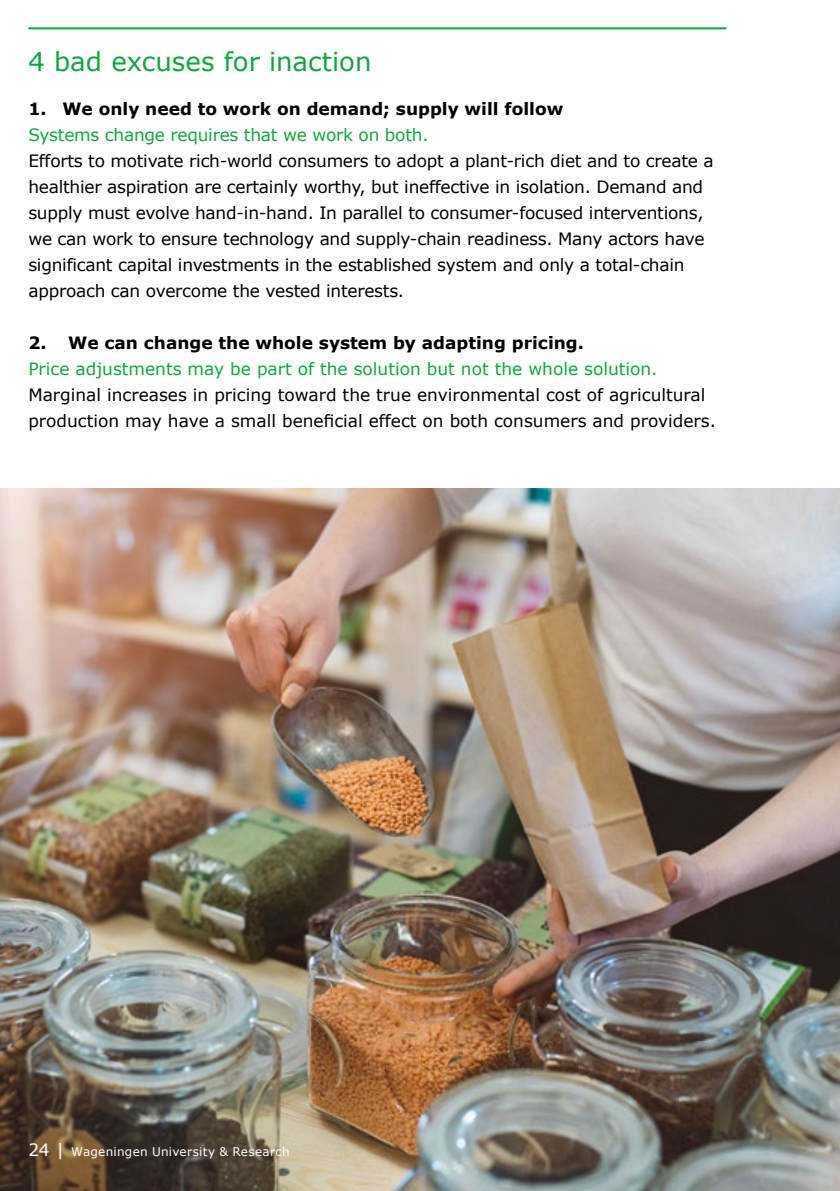
<style>
.page{position:relative;width:840px;height:1191px;background:#fff}
.page>*{position:absolute;margin:0;border:0;box-sizing:border-box;transform-origin:0 0}
.t1{font:26px "Verdana";color:#11a63c}
.t2{font:17px/26px "Verdana";letter-spacing:-.015em;color:#000}
.t3{font:17px "Verdana";color:#11a63c}
.t4{font:700 17px "Verdana";color:#000}
.t5{font:12px "Verdana";letter-spacing:.02em;color:#fff}
.s1{font-size:17px}
</style>
<div class="page">
<hr style="left:28px;top:27px;width:698px;height:2px;background:#11a63c">
<img style="left:0;top:489px;width:839px;height:702px">
<h1 class="t1" style="left:28px;top:44px;width:344px">4 bad excuses for inaction</h1>
<p class="t4" style="left:28px;top:97px;width:536px">1. We only need to work on demand; supply will follow</p>
<p class="t3" style="left:28px;top:123px;width:401px">Systems change requires that we work on both.</p>
<p class="t2" style="left:28px;top:148px;width:686px">Efforts to motivate rich-world consumers to adopt a plant-rich diet and to create a healthier aspiration are certainly worthy, but ineffective in isolation. Demand and supply must evolve hand-in-hand. In parallel to consumer-focused interventions, we can work to ensure technology and supply-chain readiness. Many actors have significant capital investments in the established system and only a total-chain approach can overcome the vested interests.</p>
<p class="t4" style="left:28px;top:331px;width:556px">2. We can change the whole system by adapting pricing.</p>
<p class="t3" style="left:28px;top:357px;width:630px">Price adjustments may be part of the solution but not the whole solution.</p>
<p class="t2" style="left:28px;top:382px;width:688px">Marginal increases in pricing toward the true environmental cost of agricultural production may have a small beneficial effect on both consumers and providers.</p>
<p class="t5" style="left:28px;top:1143px;width:263px"><span class="s1">24 |</span> Wageningen University &amp; Research</p>
</div>
